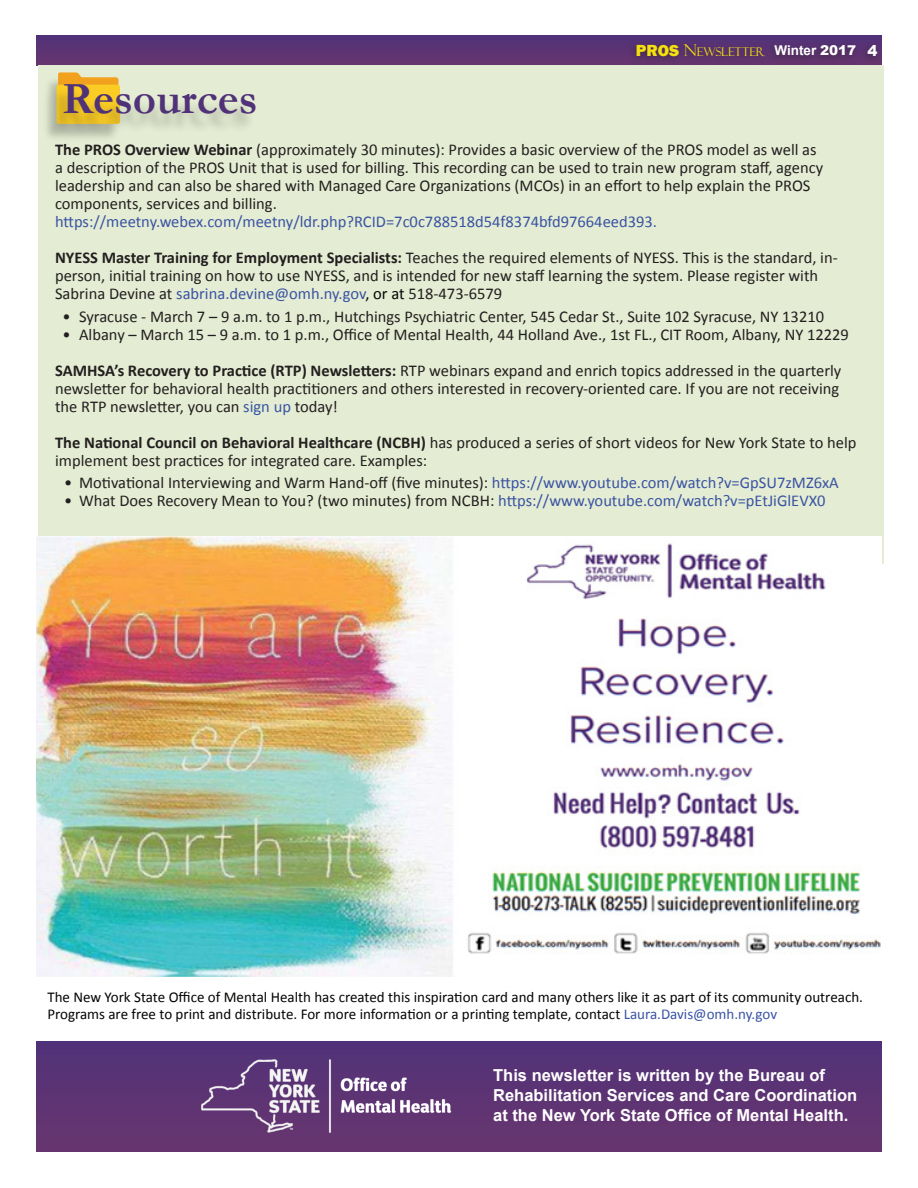
<style>
.page{position:relative;width:918px;height:1188px;background:#fff}
.page>*{position:absolute;margin:0;border:0;box-sizing:border-box;transform-origin:0 0}
.t1{font:700 45px "Garamond";color:#503278}
.t2{font:16.5px/18px "Calibri";color:#231f20}
.t3{font:700 16.5px/19.8px "Arial";color:#fff}
.t4{font:16.5px "Calibri";color:#3a53a3}
.t5{font:15px/16.5px "Calibri";color:#040503}
.t6{font:12px "Felix Titling";color:#f3e00e}
.s1{font-family:"Franklin Gothic";font-weight:800;font-size:16.5px}
.s2{font-size:16.5px}
.s3{font-family:"Arial";font-weight:700;font-size:13.5px;color:#fff}
.s4{font-family:"Arial";font-weight:900;font-size:13.5px;color:#fff}
.s5{font-family:"Arial";font-weight:900;font-size:15px;color:#fff}
.s6{font-weight:700}
.s7{color:#3a53a3}
.s8{color:#040503}
.s9{color:#3954a4}
</style>
<div class="page">
<div style="left:36px;top:36px;width:846px;height:29px;background:#5c3374"></div>
<div style="left:858px;top:40px;width:25px;height:26px;background:#231f20;opacity:.55"></div>
<div style="left:627px;top:38px;width:143px;height:28px;background:#231f20;opacity:.55"></div>
<div style="left:765px;top:40px;width:96px;height:26px;background:#231f20;opacity:.55"></div>
<div style="left:38px;top:65px;width:846px;height:498px;background:#e4edd3"></div>
<img style="left:36px;top:536px;width:846px;height:440px">
<div style="left:36px;top:1041px;width:846px;height:111px;background:linear-gradient(to right,#5b3374,#5c3474)"></div>
<img style="left:200px;top:1056px;width:280px;height:80px">
<div style="left:42px;top:76px;width:78px;height:66px;background:#231f20;opacity:.25"></div>
<svg style="left:58px;top:72px;width:60px;height:13px"></svg>
<div style="left:57px;top:85px;width:63px;height:39px;background:#facc24;border-radius:2px"></div>
<div style="left:48px;top:88px;width:207px;height:46px;background:#231f20;opacity:.25"></div>
<p class="t1" style="left:62px;top:68px;width:197px">Resources</p>
<p class="t6" style="left:636px;top:44px;width:243px"><span class="s1">PROS</span> <span class="s2">N</span>EWSLETTER <span class="s3">Winter</span> <span class="s4">2017</span> <span class="s5">4</span></p>
<p class="t2" style="left:55px;top:141px;width:763px"><span class="s6">The PROS Overview Webinar</span> (approximately 30 minutes): Provides a basic overview of the PROS model as well as</p>
<p class="t2" style="left:55px;top:159px;width:770px">a description of the PROS Unit that is used for billing. This recording can be used to train new program staff, agency</p>
<p class="t2" style="left:55px;top:177px;width:757px">leadership and can also be shared with Managed Care Organizations (MCOs) in an effort to help explain the PROS</p>
<p class="t2" style="left:55px;top:195px;width:223px">components, services and billing.</p>
<p class="t4" style="left:55px;top:211px;width:603px">https://meetny.webex.com/meetny/ldr.php?RCID=7c0c788518d54f8374bfd97664eed393.</p>
<p class="t2" style="left:55px;top:249px;width:784px"><span class="s6">NYESS Master Training for Employment Specialists:</span> Teaches the required elements of NYESS. This is the standard, in-</p>
<p class="t2" style="left:55px;top:267px;width:765px">person, initial training on how to use NYESS, and is intended for new staff learning the system. Please register with</p>
<p class="t2" style="left:55px;top:285px;width:449px">Sabrina Devine at <span class="s7">sabrina.devine@omh.ny.gov</span><span class="s8">, or at</span> 518-473-6579</p>
<p class="t2" style="left:63px;top:307px;width:763px">• Syracuse - March 7 – 9 a.m. to 1 p.m., Hutchings Psychiatric Center, 545 Cedar St., Suite 102 Syracuse, NY 13210</p>
<p class="t2" style="left:63px;top:325px;width:788px">• Albany – March 15 – 9 a.m. to 1 p.m., Office of Mental Health, 44 Holland Ave., 1st FL., CIT Room, Albany, NY 12229</p>
<p class="t2" style="left:55px;top:361px;width:788px"><span class="s6">SAMHSA’s Recovery to Practice (RTP) Newsletters:</span> RTP webinars expand and enrich topics addressed in the quarterly</p>
<p class="t2" style="left:55px;top:379px;width:786px">newsletter for behavioral health practitioners and others interested in recovery-oriented care. If you are not receiving</p>
<p class="t2" style="left:55px;top:397px;width:284px">the RTP newsletter, you can <span class="s9">sign up</span> today!</p>
<p class="t2" style="left:55px;top:433px;width:803px"><span class="s6">The National Council on Behavioral Healthcare (NCBH)</span> has produced a series of short videos for New York State to help implement best practices for integrated care. Examples:</p>
<p class="t2" style="left:64px;top:474px;width:776px">• Motivational Interviewing and Warm Hand-off (five minutes): <span class="s7">https://www.youtube.com/watch?v=GpSU7zMZ6xA</span></p>
<p class="t2" style="left:64px;top:492px;width:763px">• What Does Recovery Mean to You? (two minutes) from NCBH: <span class="s7">https://www.youtube.com/watch?v=pEtJiGlEVX0</span></p>
<p class="t5" style="left:47px;top:989px;width:817px">The New York State Office of Mental Health has created this inspiration card and many others like it as part of its community outreach.<br>Programs are free to print and distribute. For more information or a printing template, contact <span class="s7">Laura.Davis@omh.ny.gov</span></p>
<p class="t3" style="left:493px;top:1066px;width:333px">This newsletter is written by the Bureau of</p>
<p class="t3" style="left:493px;top:1086px;width:366px">Rehabilitation Services and Care Coordination at the New York State Office of Mental Health.</p>
</div>
